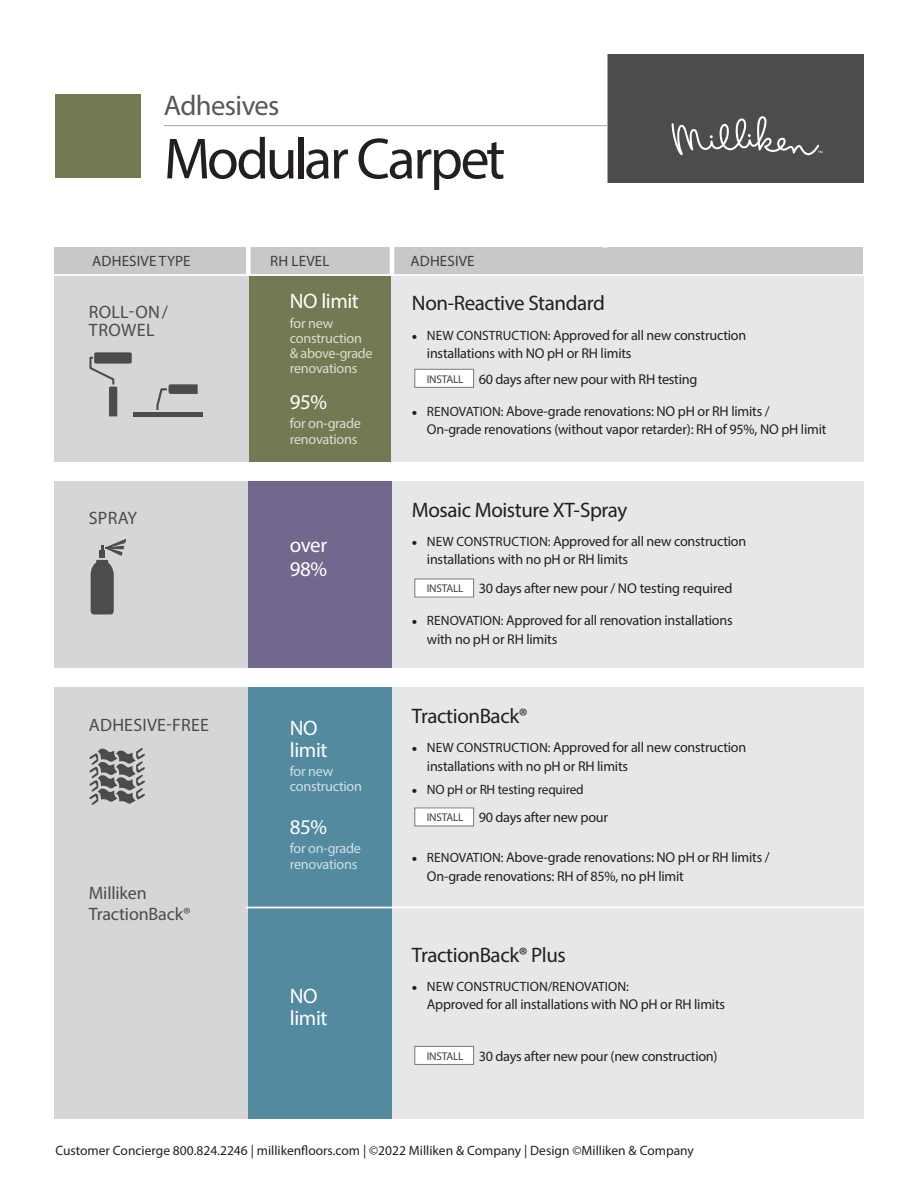
<style>
.page{position:relative;width:918px;height:1188px;background:#fff}
.page>*{position:absolute;margin:0;border:0;box-sizing:border-box;transform-origin:0 0}
.t1{font:58.5px "Myriad Pro";letter-spacing:-.04em;color:#231f20}
.t2{font:28.5px "Myriad Pro";letter-spacing:-.02em;color:#57585a}
.t3{font:21px "Myriad Pro";letter-spacing:-.02em;color:#231f20}
.t4{font:21px/21.8px "Myriad Pro";letter-spacing:-.02em;color:#fff}
.t5{font:18px "Myriad Pro";letter-spacing:.015em;color:#4b4c4d}
.t6{font:18px "Myriad Pro";letter-spacing:-.005em;color:#4b4c4d}
.t7{font:15px "Myriad Pro";letter-spacing:.01em;color:#3e3e3f}
.t8{font:14.25px/18.3px "Myriad Pro";letter-spacing:-.015em;color:#231f20}
.t9{font:14.25px/15px "Myriad Pro";letter-spacing:-.02em;color:#dcddd1}
.t10{font:14.25px/15px "Myriad Pro";letter-spacing:-.02em;color:#cfdfe6}
.t11{font:13.5px "Myriad Pro";color:#231f20}
.t12{font:11.25px "Myriad Pro";letter-spacing:-.015em;color:#3e3e3f}
.s1{font-size:19.5px}
.s2{font-size:13.5px}
</style>
<div class="page">
<div style="left:248px;top:275px;width:144px;height:187px;background:#747853"></div>
<div style="left:392px;top:275px;width:472px;height:187px;background:#e6e7e9"></div>
<div style="left:392px;top:481px;width:472px;height:187px;background:#e6e7e9"></div>
<div style="left:392px;top:688px;width:472px;height:431px;background:#e6e7e9"></div>
<div style="left:54px;top:248px;width:808px;height:27px;background:#c7c8ca"></div>
<div style="left:54px;top:275px;width:194px;height:187px;background:#d5d6d8"></div>
<div style="left:54px;top:481px;width:194px;height:187px;background:#d5d6d8"></div>
<div style="left:54px;top:688px;width:194px;height:431px;background:#d5d6d8"></div>
<div style="left:248px;top:481px;width:144px;height:187px;background:#72678d"></div>
<div style="left:248px;top:688px;width:144px;height:431px;background:#538a9f"></div>
<div style="left:605px;top:54px;width:259px;height:128px;background:#4b4c4d"></div>
<svg style="left:672px;top:116px;width:151px;height:40px"></svg>
<hr style="left:31px;top:274px;width:837px;height:2px;background:#fff">
<hr style="left:246px;top:907px;width:627px;height:1px;background:#fff">
<div style="left:55px;top:94px;width:85px;height:84px;background:#747853"></div>
<div style="left:415px;top:369px;width:59px;height:18px;background:#fff"></div>
<div style="left:414px;top:369px;width:60px;height:19px;border:1px solid #76787b"></div>
<div style="left:415px;top:579px;width:59px;height:18px;background:#fff"></div>
<div style="left:414px;top:579px;width:60px;height:19px;border:1px solid #76787b"></div>
<div style="left:415px;top:808px;width:59px;height:18px;background:#fff"></div>
<div style="left:414px;top:807px;width:60px;height:19px;border:1px solid #76787b"></div>
<div style="left:415px;top:1046px;width:59px;height:18px;background:#fff"></div>
<div style="left:414px;top:1046px;width:60px;height:19px;border:1px solid #76787b"></div>
<div style="left:603px;top:52px;width:5px;height:196px;background:#fff"></div>
<hr style="left:390px;top:243px;width:4px;height:31px;background:#fff">
<div style="left:246px;top:243px;width:5px;height:31px;background:#fff"></div>
<svg style="left:91px;top:539px;width:35px;height:75px"></svg>
<svg style="left:89px;top:748px;width:56px;height:57px"></svg>
<div style="left:94px;top:352px;width:38px;height:12px;background:#4b4c4d;border-radius:2px"></div>
<svg style="left:89px;top:356px;width:28px;height:60px"></svg>
<svg style="left:156px;top:384px;width:42px;height:26px"></svg>
<hr style="left:133px;top:412px;width:70px;height:4px;background:#4b4c4d">
<hr style="left:164px;top:125px;width:444px;height:1px;background:#a8a9ad">
<p class="t2" style="left:164px;top:88px;width:117px">Adhesives</p>
<p class="t1" style="left:164px;top:123px;width:343px">Modular Carpet</p>
<p class="t7" style="left:92px;top:252px;width:100px">ADHESIVE TYPE</p>
<p class="t7" style="left:270px;top:252px;width:61px">RH LEVEL</p>
<p class="t7" style="left:411px;top:252px;width:66px">ADHESIVE</p>
<p class="t5" style="left:89px;top:301px;width:81px">ROLL-ON /</p>
<p class="t5" style="left:89px;top:319px;width:67px">TROWEL</p>
<p class="t4" style="left:290px;top:290px;width:71px">NO limit</p>
<p class="t9" style="left:290px;top:315px;width:84px">for new construction &amp; above-grade renovations</p>
<p class="t4" style="left:290px;top:390px;width:39px">95%</p>
<p class="t9" style="left:290px;top:415px;width:73px;line-height:15.8px">for on-grade renovations</p>
<p class="t3" style="left:412px;top:290px;width:194px">Non-Reactive Standard</p>
<p class="t8" style="left:427px;top:325px;width:321px;text-indent:-15px"><span class="s1">•</span> <span class="s2">NEW CONSTRUCTION:</span> Approved for all new construction installations with NO pH or RH limits</p>
<p class="t12" style="left:427px;top:372px;width:38px">INSTALL</p>
<p class="t8" style="left:479px;top:370px;width:220px">60 days after new pour with RH testing</p>
<p class="t8" style="left:427px;top:401px;width:401px;text-indent:-15px"><span class="s1">•</span> <span class="s2">RENOVATION:</span> Above-grade renovations: NO pH or RH limits /<br>On-grade renovations (without vapor retarder): RH of 95%, NO pH limit</p>
<p class="t5" style="left:89px;top:507px;width:50px">SPRAY</p>
<p class="t5" style="left:89px;top:714px;width:122px">ADHESIVE-FREE</p>
<p class="t6" style="left:89px;top:882px;width:60px">Milliken</p>
<p class="t6" style="left:89px;top:903px;width:103px">TractionBack®</p>
<p class="t4" style="left:290px;top:534px;width:39px">over</p>
<p class="t4" style="left:290px;top:558px;width:39px">98%</p>
<p class="t4" style="left:290px;top:717px;width:39px">NO limit</p>
<p class="t10" style="left:290px;top:764px;width:74px">for new construction</p>
<p class="t4" style="left:290px;top:816px;width:39px">85%</p>
<p class="t10" style="left:290px;top:840px;width:73px;line-height:15.8px">for on-grade renovations</p>
<p class="t4" style="left:290px;top:985px;width:39px">NO limit</p>
<p class="t3" style="left:412px;top:497px;width:217px">Mosaic Moisture XT-Spray</p>
<p class="t8" style="left:427px;top:532px;width:321px;text-indent:-15px"><span class="s1">•</span> <span class="s2">NEW CONSTRUCTION:</span> Approved for all new construction installations with no pH or RH limits</p>
<p class="t12" style="left:427px;top:582px;width:38px">INSTALL</p>
<p class="t8" style="left:479px;top:579px;width:255px">30 days after new pour / NO testing required</p>
<p class="t8" style="left:427px;top:611px;width:307px;text-indent:-15px"><span class="s1">•</span> <span class="s2">RENOVATION:</span> Approved for all renovation installations with no pH or RH limits</p>
<p class="t3" style="left:412px;top:703px;width:117px">TractionBack®</p>
<p class="t8" style="left:427px;top:738px;width:321px;text-indent:-15px"><span class="s1">•</span> <span class="s2">NEW CONSTRUCTION:</span> Approved for all new construction installations with no pH or RH limits</p>
<p class="t11" style="left:412px;top:782px;width:173px"><span class="s1">•</span> NO pH or RH testing required</p>
<p class="t12" style="left:427px;top:810px;width:38px">INSTALL</p>
<p class="t8" style="left:479px;top:808px;width:131px">90 days after new pour</p>
<p class="t8" style="left:427px;top:848px;width:344px;text-indent:-15px"><span class="s1">•</span> <span class="s2">RENOVATION:</span> Above-grade renovations: NO pH or RH limits /<br>On-grade renovations: RH of 85%, no pH limit</p>
<p class="t3" style="left:412px;top:942px;width:155px">TractionBack® Plus</p>
<p class="t11" style="left:412px;top:978px;width:219px"><span class="s1">•</span> NEW CONSTRUCTION/RENOVATION:</p>
<p class="t8" style="left:427px;top:995px;width:300px">Approved for all installations with NO pH or RH limits</p>
<p class="t12" style="left:427px;top:1049px;width:38px">INSTALL</p>
<p class="t8" style="left:479px;top:1047px;width:240px">30 days after new pour (new construction)</p>
<p class="t11" style="left:55px;top:1142px;width:640px">Customer Concierge 800.824.2246 | millikenfloors.com | ©2022 Milliken &amp; Company | Design ©Milliken &amp; Company</p>
</div>
